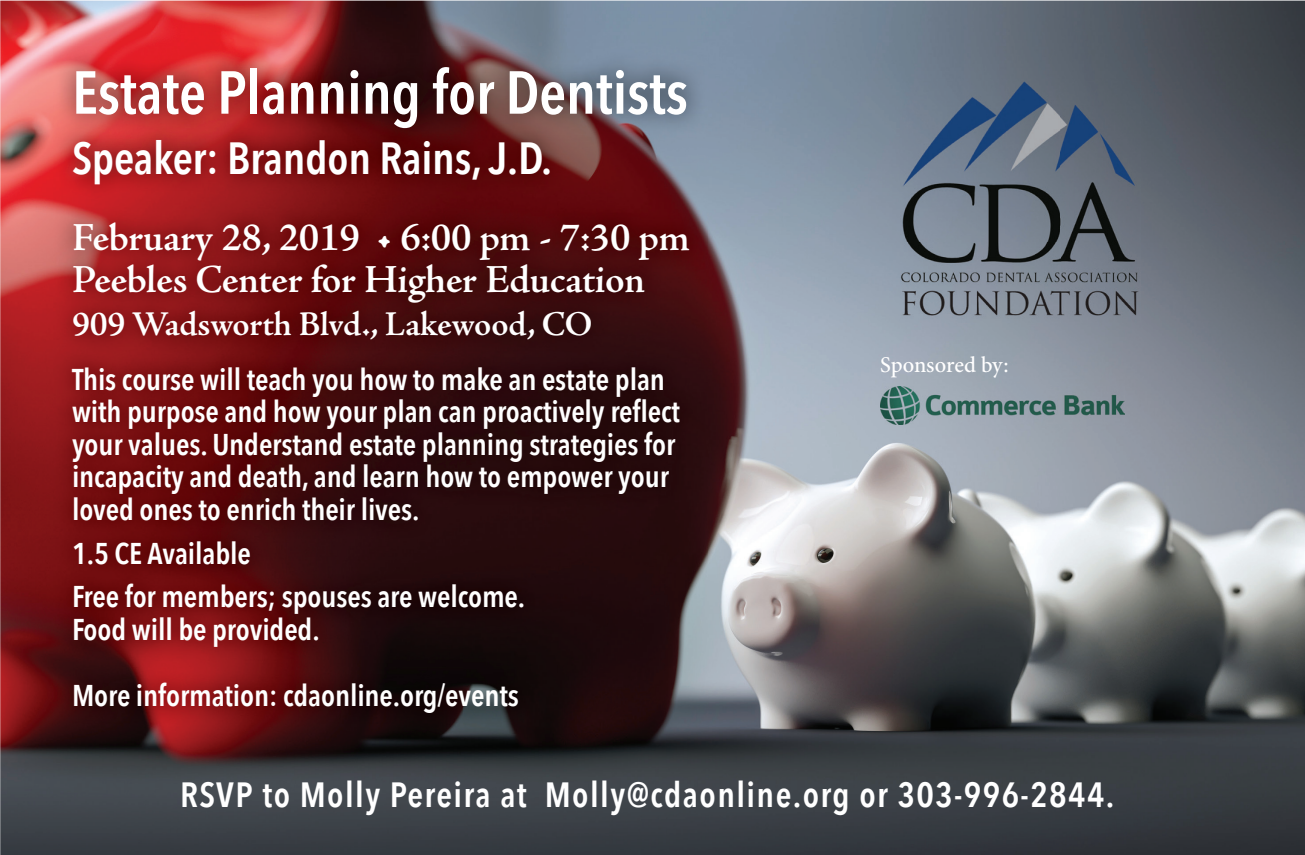
<style>
.page{position:relative;width:1305px;height:855px;background:#fff}
.page>*{position:absolute;margin:0;border:0;box-sizing:border-box;transform-origin:0 0}
.t1{font:600 60px "Avenir Next Condensed";letter-spacing:-.005em;color:#fff}
.t2{font:600 45px "Avenir Next Condensed";letter-spacing:-.005em;color:#fff}
.t3{font:600 40px/42.5px "Adobe Jenson Pro";letter-spacing:-.01em;color:#fff}
.t4{font:600 35px "Avenir Next Condensed";letter-spacing:.04em;color:#fff}
.t5{font:600 35px "Adobe Jenson Pro";letter-spacing:-.01em;color:#fff}
.t6{font:600 30px/32.5px "Avenir Next Condensed";letter-spacing:-.005em;color:#fff}
.t7{font:500 22.5px "Minion Pro";letter-spacing:-.01em;color:#fff}
</style>
<div class="page">
<img style="left:0;top:1px;width:1305px;height:854px">
<img style="left:53px;top:47px;width:654px;height:686px">
<img style="left:900px;top:82px;width:240px;height:241px">
<img style="left:880px;top:386px;width:245px;height:39px">
<h1 class="t1" style="left:72px;top:41px;width:618px">Estate Planning for Dentists</h1>
<h2 class="t2" style="left:72px;top:119px;width:482px">Speaker: Brandon Rains, J.D.</h2>
<h3 class="t3" style="left:72px;top:217px;width:619px">February 28, 2019 • 6:00 pm - 7:30 pm<br>Peebles Center for Higher Education</h3>
<p class="t5" style="left:72px;top:304px;width:522px">909 Wadsworth Blvd., Lakewood, CO</p>
<p class="t6" style="left:72px;top:362px;width:610px">This course will teach you how to make an estate plan with purpose and how your plan can proactively reflect your values. Understand estate planning strategies for incapacity and death, and learn how to empower your loved ones to enrich their lives.</p>
<p class="t6" style="left:72px;top:530px;width:455px;line-height:43.8px">1.5 CE Available<br>Free for members; spouses are welcome.</p>
<p class="t6" style="left:72px;top:612px;width:249px">Food will be provided.</p>
<p class="t6" style="left:72px;top:679px;width:448px">More information: cdaonline.org/events</p>
<p class="t7" style="left:880px;top:349px;width:130px">Sponsored by:</p>
<p class="t4" style="left:180px;top:764px;width:936px">RSVP to Molly Pereira at Molly@cdaonline.org or 303-996-2844.</p>
</div>
